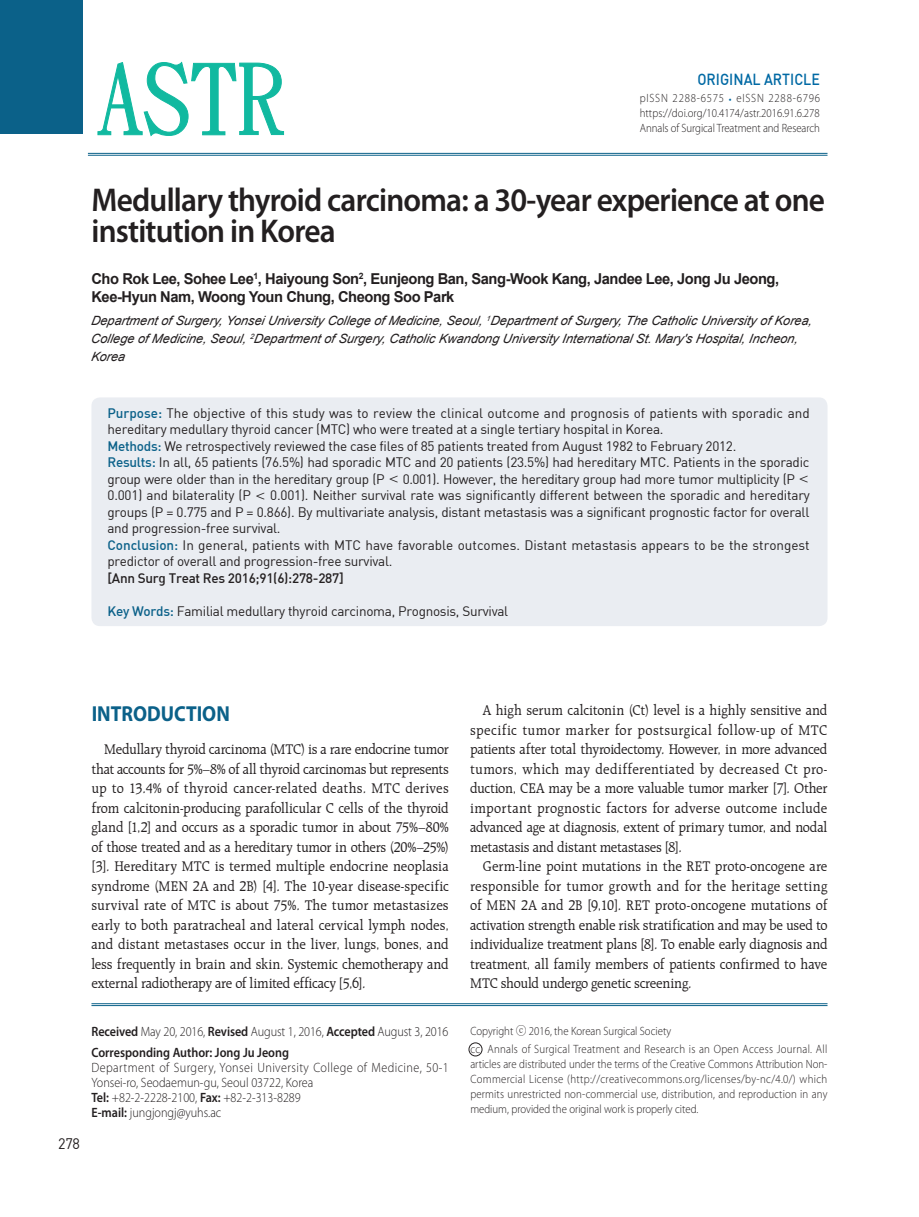
<style>
.page{position:relative;width:919px;height:1217px;background:#fff}
.page>*{position:absolute;margin:0;border:0;box-sizing:border-box;transform-origin:0 0}
.t1{font:600 33px/31.5px "Myriad Pro";letter-spacing:-.025em;color:#231f20;scale:.95 1}
.t2{font:700 21.75px "Myriad Pro";color:#0b6189;scale:.9 1}
.t3{font:15.75px "Dinmed";color:#0069a4;scale:.9 1}
.t4{font:15px/19.5px "Raleigh BT";letter-spacing:-.015em;color:#231f20;text-align:justify;scale:.94 1}
.t5{font:700 15px/18px "Arial";letter-spacing:-.03em;color:#231f20}
.t6{font:15px "Dinreg";color:#231f20;scale:.95 1}
.t7{font:13.5px/16.5px "Dinreg";letter-spacing:-.02em;color:#231f20}
.t8{font:300 13.5px/15px "Myriad Pro";color:#231f20;scale:.9 1}
.t9{font:600 13.5px/21px "Myriad Pro";color:#231f20;scale:.9 1}
.t10{font:13.5px "Dinmed";letter-spacing:-.02em;color:#231f20}
.t11{font:italic 12.75px/18px "Arial";color:#231f20}
.t12{font:300 12px/15px "Myriad Pro";color:#231f20;text-align:justify;scale:.9 1}
.t13{font:300 12px/18px "Myriad Pro";letter-spacing:.025em;color:#231f20;scale:.9 1}
.s1{font-size:12.45px;color:#0069a4}
.s2{font-family:"Dinmed";color:#0b6189}
.s3{font-family:"Raleigh BT"}
.s4{font-weight:300}
.s5{font-weight:600}
.s6{font-family:"Ymjo 420";font-weight:400}
</style>
<div class="page">
<svg style="left:97px;top:61px;width:187px;height:76px"></svg>
<hr style="left:88px;top:153px;width:739px;height:1px;background:#0b6189">
<hr style="left:88px;top:155px;width:739px;height:1px;background:#0b6189">
<div style="left:91px;top:397px;width:736px;height:229px;background:#eaedf2;border-radius:9px"></div>
<div style="left:0;top:0;width:83px;height:134px;background:#0b6189"></div>
<hr style="left:91px;top:1003px;width:736px;height:1px;background:#0b6189">
<hr style="left:91px;top:1005px;width:736px;height:1px;background:#0b6189">
<div style="left:468px;top:1042px;width:14px;height:13px;border:1px solid #231f20;border-radius:50%"></div>
<p class="t3" style="left:697px;top:69px;width:138px">ORIGINAL ARTICLE</p>
<p class="t12" style="left:639px;top:91px;width:202px">pISSN 2288-6575 <span class="s1">•</span> eISSN 2288-6796 https://doi.org/10.4174/astr.2016.91.6.278<br>Annals of Surgical Treatment and Research</p>
<h1 class="t1" style="left:91px;top:183px;width:773px">Medullary thyroid carcinoma: a 30-year experience at one institution in Korea</h1>
<p class="t5" style="left:91px;top:270px;width:689px">Cho Rok Lee, Sohee Lee<sup>1</sup>, Haiyoung Son<sup>2</sup>, Eunjeong Ban, Sang-Wook Kang, Jandee Lee, Jong Ju Jeong,<br>Kee-Hyun Nam, Woong Youn Chung, Cheong Soo Park</p>
<p class="t11" style="left:91px;top:311px;width:725px">Department of Surgery,Yonsei University College of Medicine,Seoul, <sup>1</sup>Department of Surgery,The Catholic University of Korea,<br>College of Medicine,Seoul, <sup>2</sup>Department of Surgery,Catholic Kwandong University International St.Mary's Hospital,Incheon,<br>Korea</p>
<p class="t7" style="left:107px;top:404px;width:704px"><span class="s2">Purpose:</span> The objective of this study was to review the clinical outcome and prognosis of patients with sporadic and hereditary medullary thyroid cancer (MTC) who were treated at a single tertiary hospital in Korea.<br><span class="s2">Methods:</span> We retrospectively reviewed the case files of 85 patients treated from August 1982 to February 2012.<br><span class="s2">Results:</span> In all, 65 patients (76.5%) had sporadic MTC and 20 patients (23.5%) had hereditary MTC. Patients in the sporadic group were older than in the hereditary group (P <span class="s3">&lt;</span> 0.001). However, the hereditary group had more tumor multiplicity (P <span class="s3">&lt; </span>0.001) and bilaterality (P <span class="s3">&lt;</span> 0.001). Neither survival rate was significantly different between the sporadic and hereditary groups (P = 0.775 and P = 0.866). By multivariate analysis, distant metastasis was a significant prognostic factor for overall and progression-free survival.<br><span class="s2">Conclusion:</span> In general, patients with MTC have favorable outcomes. Distant metastasis appears to be the strongest predictor of overall and progression-free survival.</p>
<p class="t10" style="left:107px;top:569px;width:238px">[Ann Surg Treat Res 2016;91(6):278-287]</p>
<p class="t7" style="left:107px;top:602px;width:402px"><span class="s2">Key Words:</span> Familial medullary thyroid carcinoma, Prognosis, Survival</p>
<h2 class="t2" style="left:92px;top:699px;width:155px">INTRODUCTION</h2>
<p class="t4" style="left:91px;top:739px;width:382px;text-indent:13px">Medullary thyroid carcinoma (MTC) is a rare endocrine tumor that accounts for 5%–8% of all thyroid carcinomas but represents up to 13.4% of thyroid cancer-related deaths. MTC derives from calcitonin-producing parafollicular C cells of the thyroid gland [1,2] and occurs as a sporadic tumor in about 75%–80% of those treated and as a hereditary tumor in others (20%–25%) [3]. Hereditary MTC is termed multiple endocrine neoplasia syndrome (MEN 2A and 2B) [4]. The 10-year disease-specific survival rate of MTC is about 75%. The tumor metastasizes early to both paratracheal and lateral cervical lymph nodes, and distant metastases occur in the liver, lungs, bones, and less frequently in brain and skin. Systemic chemotherapy and external radiotherapy are of limited efficacy [5,6].</p>
<p class="t6" style="left:58px;top:1134px;width:24px">278</p>
<p class="t9" style="left:91px;top:1020px;width:398px">Received <span class="s4">May 20, 2016,</span> Revised <span class="s4">August 1, 2016,</span> Accepted <span class="s4">August 3, 2016<br></span>Corresponding Author: Jong Ju Jeong</p>
<p class="t8" style="left:91px;top:1059px;width:398px">Department of Surgery, Yonsei University College of Medicine, 50-1<br>Yonsei-ro, Seodaemun-gu, Seoul 03722, Korea<br><span class="s5">Tel:</span> +82-2-2228-2100, <span class="s5">Fax:</span> +82-2-313-8289<br><span class="s5">E-mail:</span> jungjongj@yuhs.ac</p>
<p class="t4" style="left:470px;top:700px;width:382px;text-indent:13px">A high serum calcitonin (Ct) level is a highly sensitive and specific tumor marker for postsurgical follow-up of MTC patients after total thyroidectomy. However, in more advanced tumors, which may dedifferentiated by decreased Ct pro&shy;duction, CEA may be a more valuable tumor marker [7]. Other important prognostic factors for adverse outcome include advanced age at diagnosis, extent of primary tumor, and nodal metastasis and distant metastases [8].</p>
<p class="t4" style="left:470px;top:856px;width:382px;text-indent:13px">Germ-line point mutations in the RET proto-oncogene are responsible for tumor growth and for the heritage setting of MEN 2A and 2B [9,10]. RET proto-oncogene mutations of activation strength enable risk stratification and may be used to individualize treatment plans [8]. To enable early diagnosis and treatment, all family members of patients confirmed to have MTC should undergo genetic screening.</p>
<p class="t13" style="left:470px;top:1021px;width:398px">Copyright <span class="s6">ⓒ</span> 2016, the Korean Surgical Society<br>cc Annals of Surgical Treatment and Research is an Open Access Journal. All</p>
<p class="t12" style="left:470px;top:1055px;width:398px">articles are distributed under the terms of the Creative Commons Attribution Non-Commercial License (http://creativecommons.org/licenses/by-nc/4.0/) which permits unrestricted non-commercial use, distribution, and reproduction in any medium, provided the original work is properly cited.</p>
</div>
